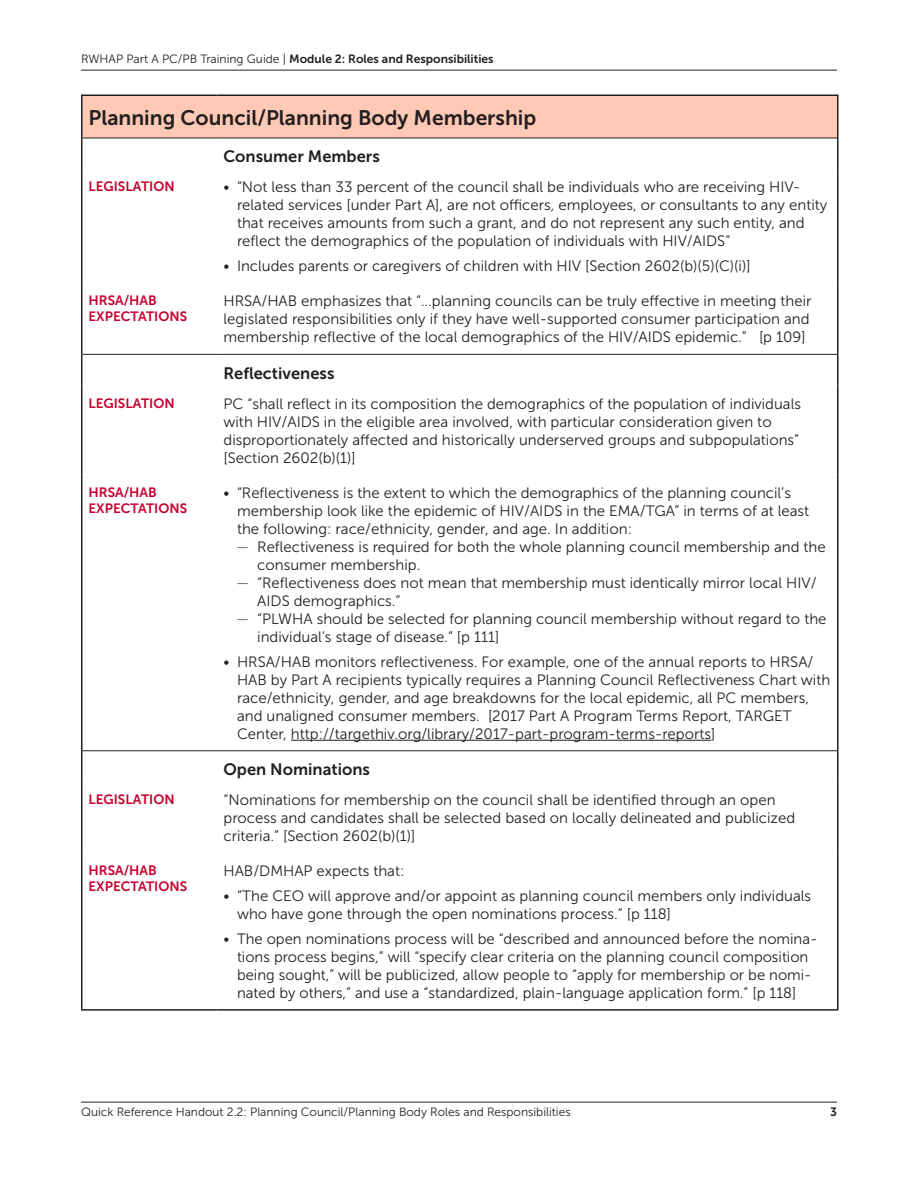
<style>
.page{position:relative;width:918px;height:1188px;background:#fff}
.page>*{position:absolute;margin:0;border:0;box-sizing:border-box;transform-origin:0 0}
.t1{font:21px "Museo Sans 700";color:#231f20}
.table__header{font:16.5px "Museo Sans 700";color:#231f20}
.table__main{font:15px/18px "Museo Sans 300";color:#231f20}
.table__h2{font:13.5px/16.2px "Museo Sans 700";color:#c5002e}
.t2{font:12px "Museo Sans 300";color:#231f20}
.t3{font:12px "Museo Sans 700";color:#231f20}
.s1{font-family:"Museo Sans 300"}
.s2{font-family:"Museo Sans 100"}
</style>
<div class="page">
<hr style="left:81px;top:1102px;width:756px;height:1px;background:#231f20">
<hr style="left:81px;top:70px;width:756px;height:1px;background:#231f20">
<div style="left:82px;top:95px;width:756px;height:43px;background:#ffc9b6"></div>
<hr style="left:82px;top:138px;width:135px;height:1px;background:#231f20">
<hr style="left:217px;top:138px;width:620px;height:1px;background:#231f20">
<hr style="left:82px;top:354px;width:135px;height:1px;background:#231f20">
<hr style="left:217px;top:354px;width:620px;height:1px;background:#231f20">
<hr style="left:82px;top:750px;width:135px;height:1px;background:#231f20">
<hr style="left:217px;top:750px;width:620px;height:1px;background:#231f20">
<hr style="left:81px;top:138px;width:1px;height:31px;background:#231f20">
<hr style="left:837px;top:138px;width:1px;height:31px;background:#231f20">
<hr style="left:81px;top:169px;width:1px;height:114px;background:#231f20">
<hr style="left:837px;top:169px;width:1px;height:114px;background:#231f20">
<hr style="left:81px;top:94px;width:136px;height:2px;background:#231f20">
<hr style="left:81px;top:96px;width:1px;height:42px;background:#231f20">
<hr style="left:217px;top:94px;width:621px;height:2px;background:#231f20">
<hr style="left:837px;top:96px;width:1px;height:42px;background:#231f20">
<hr style="left:81px;top:283px;width:1px;height:71px;background:#231f20">
<hr style="left:837px;top:283px;width:1px;height:71px;background:#231f20">
<hr style="left:81px;top:354px;width:1px;height:32px;background:#231f20">
<hr style="left:837px;top:354px;width:1px;height:32px;background:#231f20">
<hr style="left:81px;top:386px;width:1px;height:89px;background:#231f20">
<hr style="left:837px;top:386px;width:1px;height:89px;background:#231f20">
<hr style="left:81px;top:475px;width:1px;height:276px;background:#231f20">
<hr style="left:837px;top:475px;width:1px;height:276px;background:#231f20">
<hr style="left:81px;top:751px;width:1px;height:31px;background:#231f20">
<hr style="left:837px;top:751px;width:1px;height:31px;background:#231f20">
<hr style="left:81px;top:782px;width:1px;height:71px;background:#231f20">
<hr style="left:837px;top:782px;width:1px;height:71px;background:#231f20">
<hr style="left:81px;top:853px;width:1px;height:156px;background:#231f20">
<hr style="left:837px;top:853px;width:1px;height:156px;background:#231f20">
<hr style="left:81px;top:1009px;width:136px;height:2px;background:#231f20">
<hr style="left:217px;top:1009px;width:621px;height:2px;background:#231f20">
<hr style="left:291px;top:740px;width:420px;height:1px;background:#231f20">
<p class="t3" style="left:81px;top:52px;width:414px"><span class="s1">RWHAP Part A PC/PB Training Guide |</span> Module 2: Roles and Responsibilities</p>
<p class="t1" style="left:88px;top:106px;width:449px">Planning Council/Planning Body Membership</p>
<p class="table__header" style="left:224px;top:147px;width:158px">Consumer Members</p>
<p class="table__h2" style="left:88px;top:178px;width:88px">LEGISLATION</p>
<p class="table__main" style="left:237px;top:178px;width:592px;text-indent:-14px">• “Not less than 33 percent of the council shall be individuals who are receiving HIV&shy;related services [under Part A], are not officers, employees, or consultants to any entity that receives amounts from such a grant, and do not represent any such entity, and reflect the demographics of the population of individuals with HIV/AIDS”</p>
<p class="table__main" style="left:224px;top:257px;width:529px">• Includes parents or caregivers of children with HIV [Section 2602(b)(5)(C)(i)]</p>
<p class="table__h2" style="left:88px;top:292px;width:100px">HRSA/HAB<br>EXPECTATIONS</p>
<p class="table__main" style="left:224px;top:292px;width:590px">HRSA/HAB emphasizes that “…planning councils can be truly effective in meeting their legislated responsibilities only if they have well-supported consumer participation and membership reflective of the local demographics of the HIV/AIDS epidemic.” [p 109]</p>
<p class="table__header" style="left:224px;top:364px;width:112px">Reflectiveness</p>
<p class="table__h2" style="left:88px;top:395px;width:88px">LEGISLATION</p>
<p class="table__main" style="left:224px;top:395px;width:579px">PC “shall reflect in its composition the demographics of the population of individuals with HIV/AIDS in the eligible area involved, with particular consideration given to disproportionately affected and historically underserved groups and subpopulations”</p>
<p class="table__main" style="left:224px;top:449px;width:134px">[Section 2602(b)(1)]</p>
<p class="table__h2" style="left:88px;top:484px;width:100px">HRSA/HAB<br>EXPECTATIONS</p>
<p class="table__main" style="left:237px;top:484px;width:574px;text-indent:-14px">• “Reflectiveness is the extent to which the demographics of the planning council’s membership look like the epidemic of HIV/AIDS in the EMA/TGA” in terms of at least the following: race/ethnicity, gender, and age. In addition:</p>
<p class="table__main" style="left:257px;top:538px;width:570px;text-indent:-20px"><span class="s2">—</span> Reflectiveness is required for both the whole planning council membership and the consumer membership.</p>
<p class="table__main" style="left:257px;top:574px;width:561px;text-indent:-20px"><span class="s2">—</span> “Reflectiveness does not mean that membership must identically mirror local HIV/<br>AIDS demographics.”</p>
<p class="table__main" style="left:257px;top:610px;width:571px;text-indent:-20px"><span class="s2">—</span> “PLWHA should be selected for planning council membership without regard to the individual’s stage of disease.” [p 111]</p>
<p class="table__main" style="left:237px;top:653px;width:595px;text-indent:-14px">• HRSA/HAB monitors reflectiveness. For example, one of the annual reports to HRSA/ HAB by Part A recipients typically requires a Planning Council Reflectiveness Chart with race/ethnicity, gender, and age breakdowns for the local epidemic, all PC members, and unaligned consumer members. [2017 Part A Program Terms Report, TARGET Center, http://targethiv.org/library/2017-part-program-terms-reports]</p>
<p class="table__header" style="left:224px;top:760px;width:148px">Open Nominations</p>
<p class="table__h2" style="left:88px;top:791px;width:88px">LEGISLATION</p>
<p class="table__main" style="left:224px;top:791px;width:573px">“Nominations for membership on the council shall be identified through an open process and candidates shall be selected based on locally delineated and publicized criteria.” [Section 2602(b)(1)]</p>
<p class="table__h2" style="left:88px;top:862px;width:100px">HRSA/HAB<br>EXPECTATIONS</p>
<p class="table__main" style="left:224px;top:862px;width:182px">HAB/DMHAP expects that:</p>
<p class="table__main" style="left:237px;top:887px;width:576px;text-indent:-14px">• “The CEO will approve and/or appoint as planning council members only individuals who have gone through the open nominations process.” [p 118]</p>
<p class="table__main" style="left:224px;top:930px;width:595px;text-align:center">• The open nominations process will be “described and announced before the nomina&shy;tions process begins,” will “specify clear criteria on the planning council composition being sought,” will be publicized, allow people to “apply for membership or be nomi&shy;nated by others,” and use a “standardized, plain-language application form.” [p 118]</p>
<p class="t2" style="left:81px;top:1105px;width:491px">Quick Reference Handout 2.2: Planning Council/Planning Body Roles and Responsibilities</p>
<p class="t3" style="left:830px;top:1105px;width:8px">3</p>
</div>
